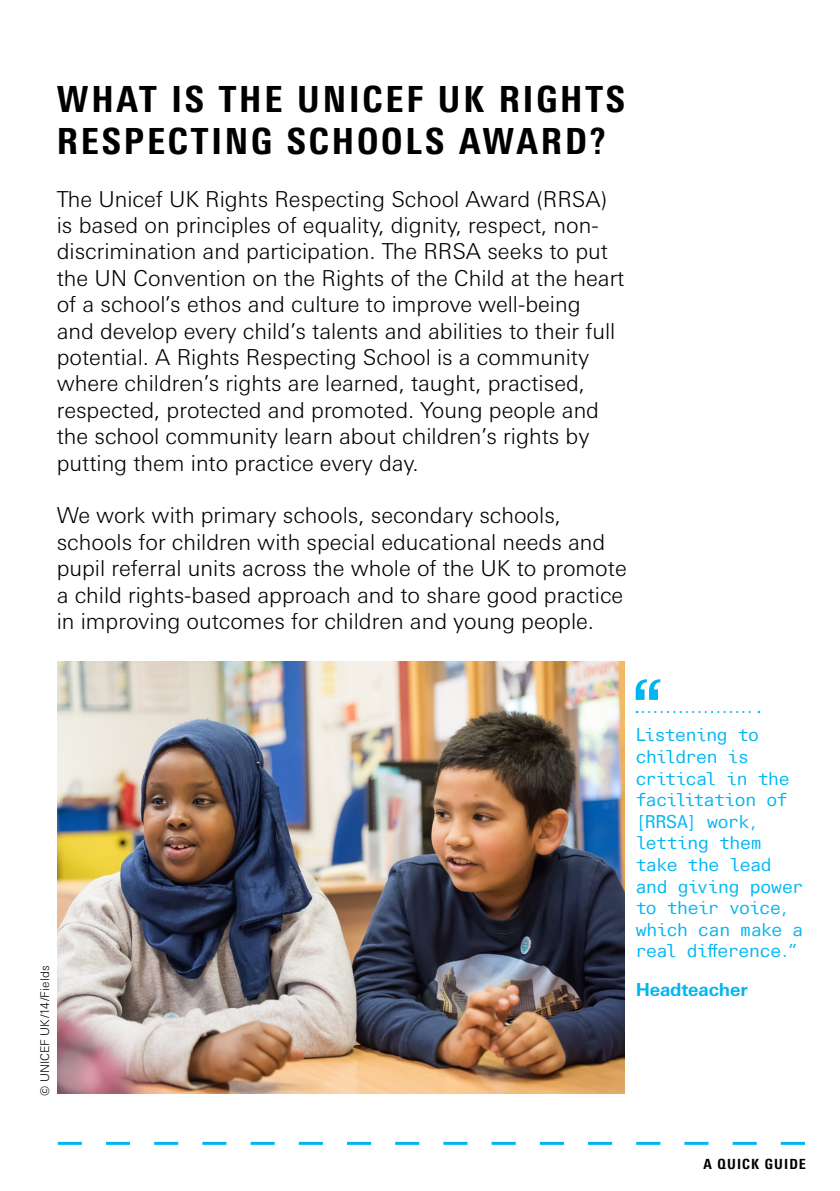
<style>
.page{position:relative;width:840px;height:1191px;background:#fff}
.page>*{position:absolute;margin:0;border:0;box-sizing:border-box;transform-origin:0 0}
.t1{font:800 condensed 36px/42px "Univers Next Pro";letter-spacing:.08em;color:#000}
.t2{font:300 22px/26.4px "Univers Next Pro";color:#000}
.t3{font:18px/21.6px "Univers Next Typewrtr Pro";letter-spacing:-.025em;color:#00b6f1}
.t4{font:700 18px "Univers Next Pro";letter-spacing:-.01em;color:#00b6f1}
.t5{font:800 condensed 14px "Univers Next Pro";letter-spacing:.08em;color:#000}
.t6{font:300 12px "Univers Next Pro";letter-spacing:.01em;color:#000}
</style>
<div class="page">
<svg style="left:58px;top:1141px;width:746px;height:3px"></svg>
<svg style="left:636px;top:711px;width:123px;height:2px"></svg>
<svg style="left:635px;top:679px;width:25px;height:21px"></svg>
<img style="left:58px;top:661px;width:566px;height:432px">
<h1 class="t1" style="left:57px;top:78px;width:569px">WHAT IS THE UNICEF UK RIGHTS<br>RESPECTING SCHOOLS AWARD?</h1>
<p class="t2" style="left:57px;top:185px;width:569px">The Unicef UK Rights Respecting School Award (RRSA) is based on principles of equality, dignity, respect, non&shy;discrimination and participation. The RRSA seeks to put the UN Convention on the Rights of the Child at the heart of a school’s ethos and culture to improve well-being<br>and develop every child’s talents and abilities to their full potential. A Rights Respecting School is a community where children’s rights are learned, taught, practised, respected, protected and promoted. Young people and the school community learn about children’s rights by putting them into practice every day.</p>
<p class="t2" style="left:57px;top:502px;width:571px">We work with primary schools, secondary schools, schools for children with special educational needs and pupil referral units across the whole of the UK to promote a child rights-based approach and to share good practice in improving outcomes for children and young people.</p>
<p class="t6" style="left:38px;top:1095px;width:132px;rotate:-90deg">© UNICEF UK/14/Fields</p>
<p class="t3" style="left:635px;top:724px;width:169px">Listening to children is critical in the facilitation of [RRSA] work, letting them take the lead and giving power to their voice, which can make a real difference.”</p>
<p class="t4" style="left:635px;top:979px;width:113px">Headteacher</p>
<p class="t5" style="left:703px;top:1155px;width:104px">A QUICK GUIDE</p>
</div>
